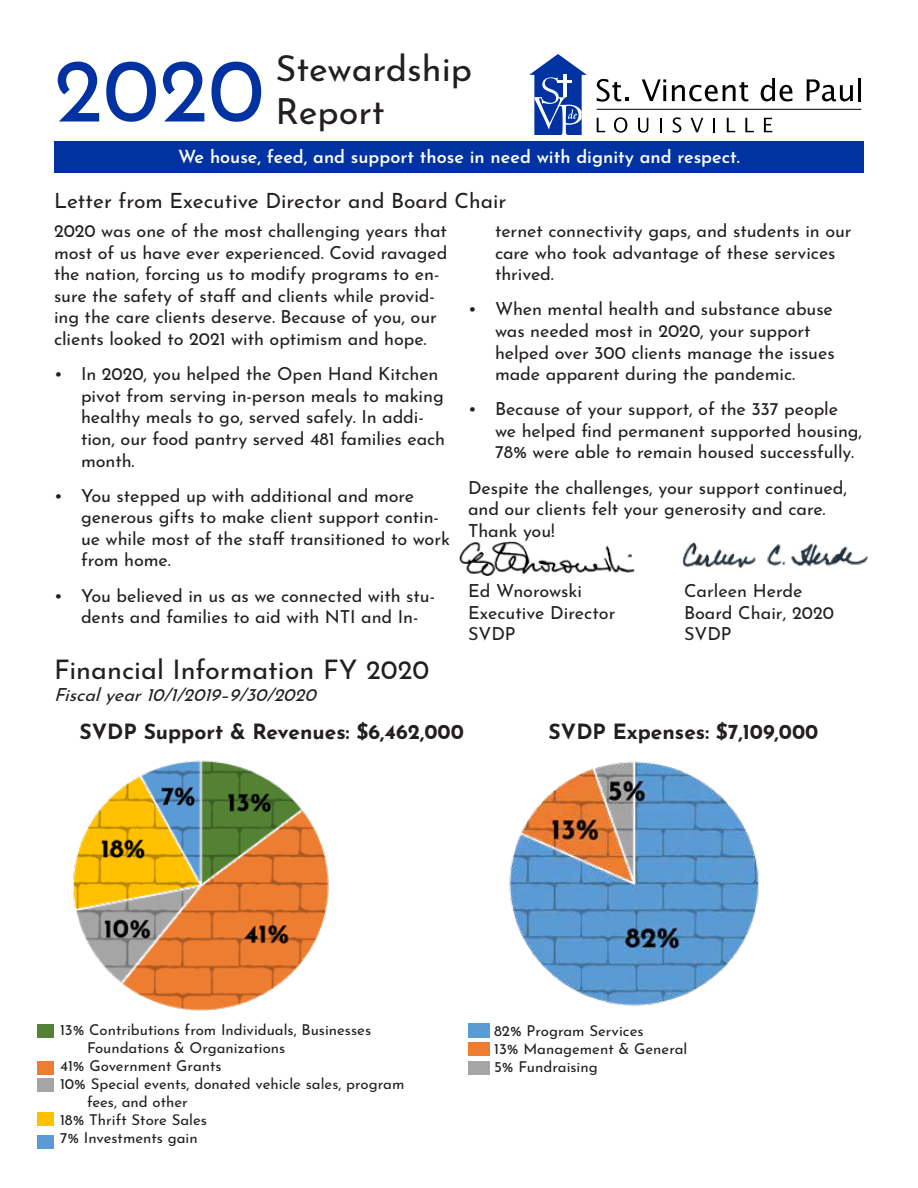
<style>
.page{position:relative;width:918px;height:1188px;background:#fff}
.page>*{position:absolute;margin:0;border:0;box-sizing:border-box;transform-origin:0 0}
.t1{font:90px "Josefin Sans";color:#0033a1}
.t2{font:36px/43.2px "Josefin Sans";color:#231f20}
.t3{font:27px "Josefin Sans";color:#231f20}
.t4{font:700 21px "Josefin Sans";color:#231f20}
.t5{font:21px "Josefin Sans";color:#231f20}
.t6{font:18px/21.6px "Josefin Sans";letter-spacing:-.005em;color:#231f20}
.t7{font:600 18px "Josefin Sans";color:#fff}
.t8{font:italic 18px "Josefin Sans";color:#231f20}
.t9{font:15px/18px "Josefin Sans";color:#231f20}
</style>
<div class="page">
<hr style="left:597px;top:109px;width:264px;height:1px;background:#000">
<svg style="left:597px;top:118px;width:8px;height:14px"></svg>
<svg style="left:614px;top:117px;width:13px;height:16px"></svg>
<svg style="left:638px;top:118px;width:10px;height:15px"></svg>
<svg style="left:660px;top:118px;width:2px;height:14px"></svg>
<svg style="left:673px;top:117px;width:8px;height:16px"></svg>
<svg style="left:691px;top:118px;width:12px;height:14px"></svg>
<svg style="left:713px;top:118px;width:2px;height:14px"></svg>
<svg style="left:727px;top:118px;width:8px;height:14px"></svg>
<svg style="left:745px;top:118px;width:9px;height:14px"></svg>
<svg style="left:764px;top:118px;width:8px;height:14px"></svg>
<svg style="left:597px;top:79px;width:32px;height:23px"></svg>
<svg style="left:642px;top:79px;width:24px;height:22px"></svg>
<svg style="left:672px;top:82px;width:76px;height:19px"></svg>
<svg style="left:761px;top:78px;width:32px;height:23px"></svg>
<svg style="left:807px;top:79px;width:46px;height:22px"></svg>
<hr style="left:859px;top:78px;width:2px;height:23px;background:#000">
<svg style="left:529px;top:54px;width:58px;height:81px"></svg>
<img style="left:73px;top:760px;width:256px;height:251px">
<img style="left:509px;top:761px;width:250px;height:245px">
<div style="left:54px;top:141px;width:810px;height:31px;background:#0033a1"></div>
<div style="left:38px;top:1024px;width:16px;height:14px;background:#548235"></div>
<div style="left:38px;top:1062px;width:16px;height:13px;background:#ed7d31"></div>
<div style="left:38px;top:1078px;width:16px;height:14px;background:#a5a5a5"></div>
<div style="left:38px;top:1112px;width:16px;height:14px;background:#ffc000"></div>
<div style="left:38px;top:1135px;width:16px;height:14px;background:#5b9bd5"></div>
<div style="left:468px;top:1024px;width:22px;height:14px;background:#5b9bd5"></div>
<div style="left:468px;top:1042px;width:22px;height:14px;background:#ed7d31"></div>
<div style="left:468px;top:1062px;width:22px;height:13px;background:#a5a5a5"></div>
<img style="left:459px;top:541px;width:176px;height:34px">
<img style="left:682px;top:542px;width:186px;height:26px">
<h1 class="t1" style="left:54px;top:15px;width:212px">2020</h1>
<h2 class="t2" style="left:275px;top:42px;width:198px">Stewardship<br>Report</h2>
<p class="t7" style="left:178px;top:142px;width:563px">We house, feed, and support those in need with dignity and respect.</p>
<p class="t5" style="left:54px;top:183px;width:454px">Letter from Executive Director and Board Chair</p>
<p class="t6" style="left:54px;top:218px;width:395px">2020 was one of the most challenging years that most of us have ever experienced. Covid ravaged the nation, forcing us to modify programs to en&shy;sure the safety of staff and clients while provid&shy;ing the care clients deserve. Because of you, our clients looked to 2021 with optimism and hope.</p>
<p class="t6" style="left:81px;top:361px;width:366px;text-indent:-27px">• In 2020, you helped the Open Hand Kitchen pivot from serving in-person meals to making healthy meals to go, served safely. In addi&shy;tion, our food pantry served 481 families each month.</p>
<p class="t6" style="left:81px;top:482px;width:371px;text-indent:-27px">• You stepped up with additional and more generous gifts to make client support contin&shy;ue while most of the staff transitioned to work from home.</p>
<p class="t6" style="left:54px;top:582px;width:383px;text-align:center">• You believed in us as we connected with stu&shy;dents and families to aid with NTI and In-</p>
<p class="t6" style="left:495px;top:218px;width:358px">ternet connectivity gaps, and students in our care who took advantage of these services thrived.</p>
<p class="t6" style="left:495px;top:296px;width:341px;text-indent:-27px">• When mental health and substance abuse was needed most in 2020, your support helped over 300 clients manage the issues made apparent during the pandemic.</p>
<p class="t6" style="left:495px;top:396px;width:369px;text-indent:-27px">• Because of your support, of the 337 people we helped find permanent supported housing,<br>78% were able to remain housed successfully.</p>
<p class="t6" style="left:468px;top:474px;width:381px">Despite the challenges, your support continued, and our clients felt your generosity and care.<br>Thank you!</p>
<p class="t6" style="left:468px;top:578px;width:116px">Ed Wnorowski</p>
<p class="t6" style="left:684px;top:578px;width:120px">Carleen Herde</p>
<p class="t6" style="left:468px;top:600px;width:149px">Executive Director</p>
<p class="t6" style="left:684px;top:600px;width:152px">Board Chair, 2020</p>
<p class="t6" style="left:468px;top:621px;width:49px">SVDP</p>
<p class="t6" style="left:684px;top:621px;width:49px">SVDP</p>
<h3 class="t3" style="left:54px;top:647px;width:377px">Financial Information FY 2020</h3>
<p class="t8" style="left:54px;top:679px;width:270px">Fiscalyear10/1/2019–9/30/2020</p>
<p class="t4" style="left:80px;top:713px;width:386px">SVDP Support &amp; Revenues: $6,462,000</p>
<p class="t4" style="left:549px;top:713px;width:271px">SVDP Expenses: $7,109,000</p>
<p class="t9" style="left:60px;top:1019px;width:313px">13% Contributions from Individuals, Businesses</p>
<p class="t9" style="left:87px;top:1037px;width:200px">Foundations &amp; Organizations</p>
<p class="t9" style="left:60px;top:1055px;width:163px">41% Government Grants</p>
<p class="t9" style="left:60px;top:1073px;width:346px">10% Special events, donated vehicle sales, program</p>
<p class="t9" style="left:87px;top:1091px;width:102px">fees, and other</p>
<p class="t9" style="left:60px;top:1109px;width:149px">18% Thrift Store Sales</p>
<p class="t9" style="left:60px;top:1127px;width:139px">7% Investments gain</p>
<p class="t9" style="left:494px;top:1019px;width:195px">82% Program Services<br>13% Management &amp; General<br>5% Fundraising</p>
</div>
